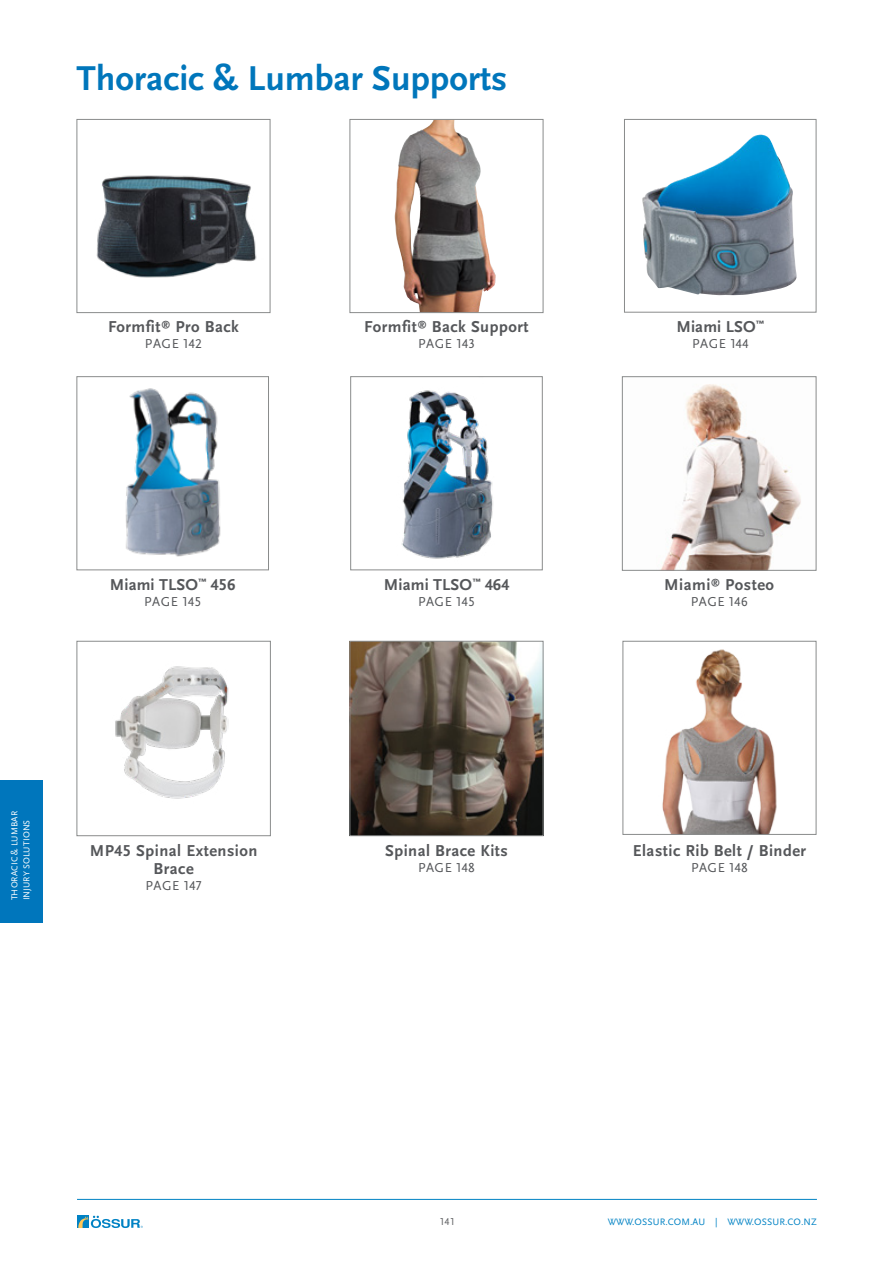
<style>
.page{position:relative;width:893px;height:1263px;background:#fff}
.page>*{position:absolute;margin:0;border:0;box-sizing:border-box;transform-origin:0 0}
.t1{font:700 36px "Scala Sans OT";color:#0076bb}
.t2{font:700 16.5px/18px "Scala Sans OT";letter-spacing:.03em;color:#55575a;text-align:center}
.t3{font:700 16.5px "Scala Sans OT";letter-spacing:.01em;color:#55575a}
.t4{font:13.5px "Scala Sans OT";letter-spacing:.04em;color:#55575a}
.t5{font:10.5px "Scala Sans OT";color:#636466}
.t6{font:9.75px "Scala Sans OT";letter-spacing:.01em;color:#0082c4}
.t7{font:9px/12px "Scala Sans OT";letter-spacing:.01em;color:#fff}
</style>
<div class="page">
<div style="left:0;top:781px;width:43px;height:142px;background:#0076bc"></div>
<div style="left:77px;top:1215px;width:12px;height:13px;background:#0082c4"></div>
<svg style="left:78px;top:1216px;width:65px;height:12px"></svg>
<hr style="left:77px;top:1199px;width:740px;height:1px;background:#0082c4">
<img style="left:115px;top:666px;width:114px;height:133px">
<div style="left:77px;top:641px;width:194px;height:195px;border:1px solid #8a8c8c"></div>
<img style="left:395px;top:121px;width:92px;height:190px">
<div style="left:350px;top:119px;width:193px;height:194px;border:1px solid #8a8c8c"></div>
<img style="left:96px;top:175px;width:161px;height:103px">
<div style="left:77px;top:119px;width:193px;height:194px;border:1px solid #8a8c8c"></div>
<img style="left:662px;top:649px;width:115px;height:184px">
<div style="left:623px;top:641px;width:193px;height:194px;border:1px solid #8a8c8c"></div>
<img style="left:351px;top:643px;width:190px;height:191px">
<div style="left:349px;top:641px;width:194px;height:195px;border:1px solid #8a8c8c"></div>
<img style="left:661px;top:384px;width:140px;height:185px">
<div style="left:622px;top:376px;width:194px;height:195px;border:1px solid #8a8c8c"></div>
<img style="left:642px;top:135px;width:155px;height:160px">
<div style="left:624px;top:119px;width:192px;height:194px;border:1px solid #8a8c8c"></div>
<img style="left:401px;top:390px;width:92px;height:169px">
<div style="left:350px;top:376px;width:193px;height:194px;border:1px solid #8a8c8c"></div>
<div style="left:77px;top:376px;width:192px;height:194px;border:1px solid #8a8c8c"></div>
<img style="left:125px;top:388px;width:96px;height:169px">
<h1 class="t1" style="left:77px;top:58px;width:432px">Thoracic &amp; Lumbar Supports</h1>
<p class="t2" style="left:108px;top:318px;width:132px">Formfit<sup>®</sup> Pro Back</p>
<p class="t4" style="left:145px;top:337px;width:59px">PAGE 142</p>
<p class="t2" style="left:364px;top:318px;width:166px">Formfit<sup>®</sup> Back Support</p>
<p class="t4" style="left:418px;top:337px;width:58px">PAGE 143</p>
<p class="t3" style="left:110px;top:575px;width:127px">Miami TLSO<sup>™</sup> 456</p>
<p class="t4" style="left:144px;top:594px;width:59px">PAGE 145</p>
<p class="t7" style="left:9px;top:900px;width:91px;rotate:-90deg">THORACIC &amp; LUMBAR<br>INJURY SOLUTIONS</p>
<p class="t2" style="left:90px;top:841px;width:169px">MP45 Spinal Extension<br>Brace</p>
<p class="t4" style="left:146px;top:878px;width:58px">PAGE 147</p>
<p class="t3" style="left:384px;top:575px;width:127px">Miami TLSO<sup>™</sup> 464</p>
<p class="t4" style="left:418px;top:594px;width:59px">PAGE 145</p>
<p class="t2" style="left:385px;top:841px;width:124px">Spinal Brace Kits</p>
<p class="t4" style="left:418px;top:860px;width:59px">PAGE 148</p>
<p class="t3" style="left:676px;top:318px;width:89px">Miami LSO<sup>™</sup></p>
<p class="t4" style="left:692px;top:337px;width:58px">PAGE 144</p>
<p class="t2" style="left:664px;top:576px;width:111px">Miami<sup>®</sup> Posteo</p>
<p class="t4" style="left:691px;top:594px;width:59px">PAGE 146</p>
<p class="t2" style="left:633px;top:841px;width:175px">Elastic Rib Belt / Binder</p>
<p class="t4" style="left:691px;top:860px;width:59px">PAGE 148</p>
<p class="t5" style="left:439px;top:1216px;width:17px">141</p>
<p class="t6" style="left:608px;top:1217px;width:211px">WWW.OSSUR.COM.AU | WWW.OSSUR.CO.NZ</p>
</div>
